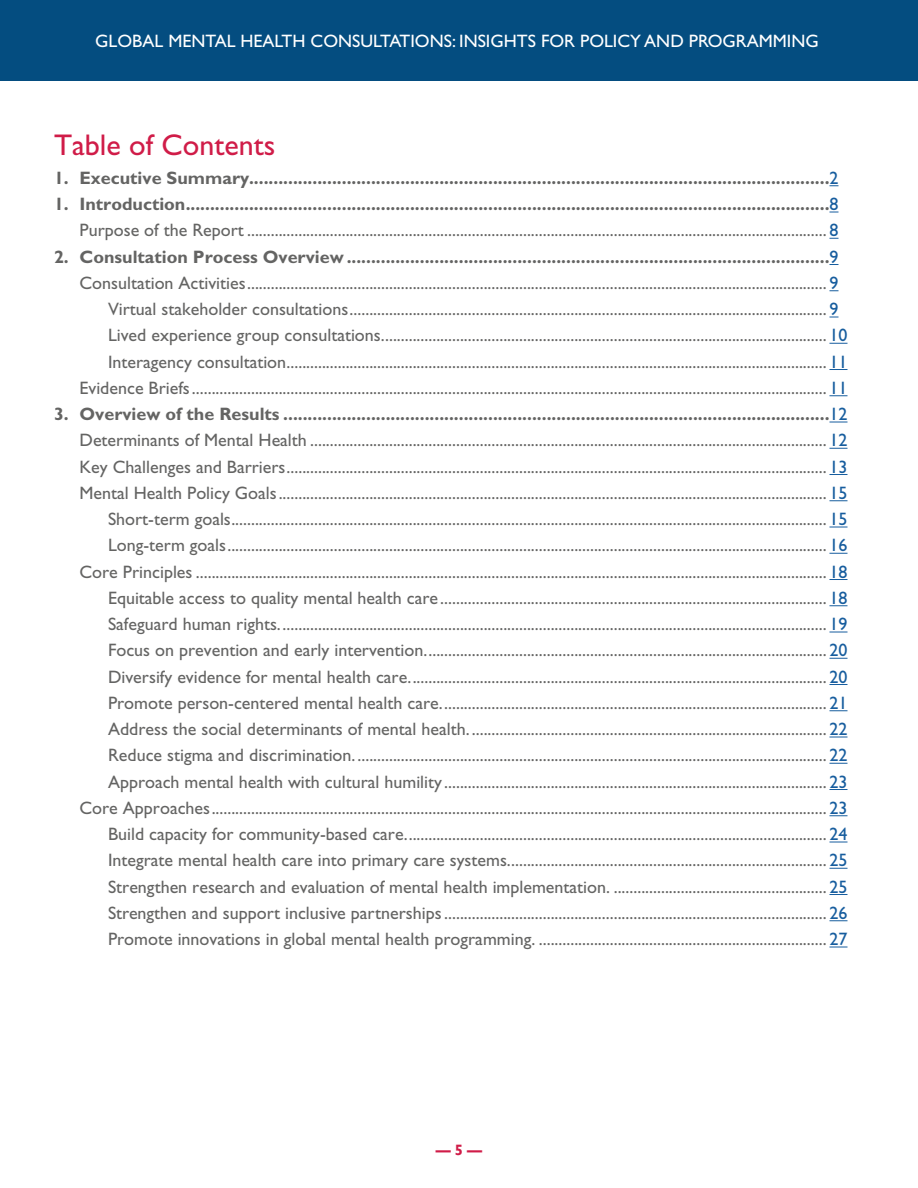
<style>
.page{position:relative;width:918px;height:1188px;background:#fff}
.page>*{position:absolute;margin:0;border:0;box-sizing:border-box;transform-origin:0 0}
.t1{font:30px "Gill Sans Std";color:#d01c48}
.t2{font:18px "Gill Sans Std";color:#646463}
.t3{font:700 18px "Gill Sans Std";color:#646463}
.t4{font:18px "Gill Sans Std";color:#fff}
.t5{font:700 15px "Gill Sans";color:#d01c48}
.s1{font-weight:400;color:#175d9e}
.s2{color:#175d9e}
</style>
<div class="page">
<svg style="left:830px;top:343px;width:18px;height:1px"></svg>
<svg style="left:830px;top:369px;width:18px;height:1px"></svg>
<svg style="left:830px;top:395px;width:18px;height:1px"></svg>
<svg style="left:830px;top:422px;width:18px;height:1px"></svg>
<svg style="left:830px;top:448px;width:18px;height:1px"></svg>
<svg style="left:830px;top:474px;width:18px;height:1px"></svg>
<svg style="left:830px;top:500px;width:18px;height:1px"></svg>
<svg style="left:830px;top:527px;width:18px;height:1px"></svg>
<svg style="left:830px;top:553px;width:18px;height:1px"></svg>
<svg style="left:830px;top:579px;width:18px;height:1px"></svg>
<svg style="left:830px;top:605px;width:18px;height:1px"></svg>
<svg style="left:830px;top:632px;width:18px;height:1px"></svg>
<svg style="left:830px;top:658px;width:18px;height:1px"></svg>
<svg style="left:830px;top:684px;width:18px;height:1px"></svg>
<svg style="left:830px;top:710px;width:18px;height:1px"></svg>
<svg style="left:830px;top:737px;width:18px;height:1px"></svg>
<svg style="left:830px;top:763px;width:18px;height:1px"></svg>
<svg style="left:830px;top:789px;width:18px;height:1px"></svg>
<svg style="left:830px;top:815px;width:18px;height:1px"></svg>
<svg style="left:830px;top:842px;width:18px;height:1px"></svg>
<svg style="left:830px;top:868px;width:18px;height:1px"></svg>
<svg style="left:830px;top:894px;width:18px;height:1px"></svg>
<svg style="left:830px;top:920px;width:18px;height:1px"></svg>
<svg style="left:830px;top:947px;width:18px;height:1px"></svg>
<div style="left:0;top:0;width:918px;height:81px;background:#044d80"></div>
<p class="t4" style="left:95px;top:30px;width:725px">GLOBAL MENTAL HEALTH CONSULTATIONS: INSIGHTS FOR POLICY AND PROGRAMMING</p>
<h1 class="t1" style="left:54px;top:128px;width:223px">Table of Contents</h1>
<p class="t3" style="left:54px;top:167px;width:786px">1. Executive Summary.......................................................................................................................<span class="s1">2</span></p>
<p class="t3" style="left:54px;top:193px;width:786px">1. Introduction....................................................................................................................................<span class="s1">8</span></p>
<p class="t2" style="left:80px;top:220px;width:760px">Purpose of the Report ................................................................................................................................................... <span class="s2">8</span></p>
<p class="t3" style="left:54px;top:246px;width:786px">2. Consultation Process Overview ...................................................................................................<span class="s1">9</span></p>
<p class="t2" style="left:80px;top:273px;width:760px">Consultation Activities................................................................................................................................................... <span class="s2">9</span></p>
<p class="t2" style="left:108px;top:299px;width:732px">Virtual stakeholder consultations......................................................................................................................... <span class="s2">9</span></p>
<p class="t2" style="left:108px;top:325px;width:741px">Lived experience group consultations................................................................................................................. <span class="s2">10</span></p>
<p class="t2" style="left:108px;top:351px;width:741px">Interagency consultation......................................................................................................................................... <span class="s2">11</span></p>
<p class="t2" style="left:80px;top:378px;width:769px">Evidence Briefs................................................................................................................................................................. <span class="s2">11</span></p>
<p class="t3" style="left:54px;top:403px;width:795px">3. Overview of the Results ................................................................................................................<span class="s1">12</span></p>
<p class="t2" style="left:80px;top:430px;width:769px">Determinants of Mental Health ................................................................................................................................... <span class="s2">12</span></p>
<p class="t2" style="left:80px;top:456px;width:769px">Key Challenges and Barriers......................................................................................................................................... <span class="s2">13</span></p>
<p class="t2" style="left:80px;top:483px;width:769px">Mental Health Policy Goals........................................................................................................................................... <span class="s2">15</span></p>
<p class="t2" style="left:108px;top:509px;width:741px">Short-term goals....................................................................................................................................................... <span class="s2">15</span></p>
<p class="t2" style="left:108px;top:535px;width:741px">Long-term goals........................................................................................................................................................ <span class="s2">16</span></p>
<p class="t2" style="left:80px;top:561px;width:769px">Core Principles ................................................................................................................................................................ <span class="s2">18</span></p>
<p class="t2" style="left:108px;top:588px;width:741px">Equitable access to quality mental health care.................................................................................................. <span class="s2">18</span></p>
<p class="t2" style="left:108px;top:614px;width:741px">Safeguard human rights........................................................................................................................................... <span class="s2">19</span></p>
<p class="t2" style="left:108px;top:640px;width:741px">Focus on prevention and early intervention...................................................................................................... <span class="s2">20</span></p>
<p class="t2" style="left:108px;top:666px;width:741px">Diversify evidence for mental health care.......................................................................................................... <span class="s2">20</span></p>
<p class="t2" style="left:108px;top:693px;width:741px">Promote person-centered mental health care.................................................................................................. <span class="s2">21</span></p>
<p class="t2" style="left:108px;top:719px;width:741px">Address the social determinants of mental health. .......................................................................................... <span class="s2">22</span></p>
<p class="t2" style="left:108px;top:745px;width:741px">Reduce stigma and discrimination. ....................................................................................................................... <span class="s2">22</span></p>
<p class="t2" style="left:108px;top:771px;width:741px">Approach mental health with cultural humility ................................................................................................. <span class="s2">23</span></p>
<p class="t2" style="left:80px;top:798px;width:769px">Core Approaches............................................................................................................................................................ <span class="s2">23</span></p>
<p class="t2" style="left:108px;top:824px;width:741px">Build capacity for community-based care........................................................................................................... <span class="s2">24</span></p>
<p class="t2" style="left:108px;top:850px;width:741px">Integrate mental health care into primary care systems................................................................................. <span class="s2">25</span></p>
<p class="t2" style="left:108px;top:876px;width:741px">Strengthen research and evaluation of mental health implementation. ...................................................... <span class="s2">25</span></p>
<p class="t2" style="left:108px;top:903px;width:741px">Strengthen and support inclusive partnerships................................................................................................. <span class="s2">26</span></p>
<p class="t2" style="left:108px;top:929px;width:741px">Promote innovations in global mental health programming. ......................................................................... <span class="s2">27</span></p>
<p class="t5" style="left:436px;top:1141px;width:48px">— 5 —</p>
</div>
